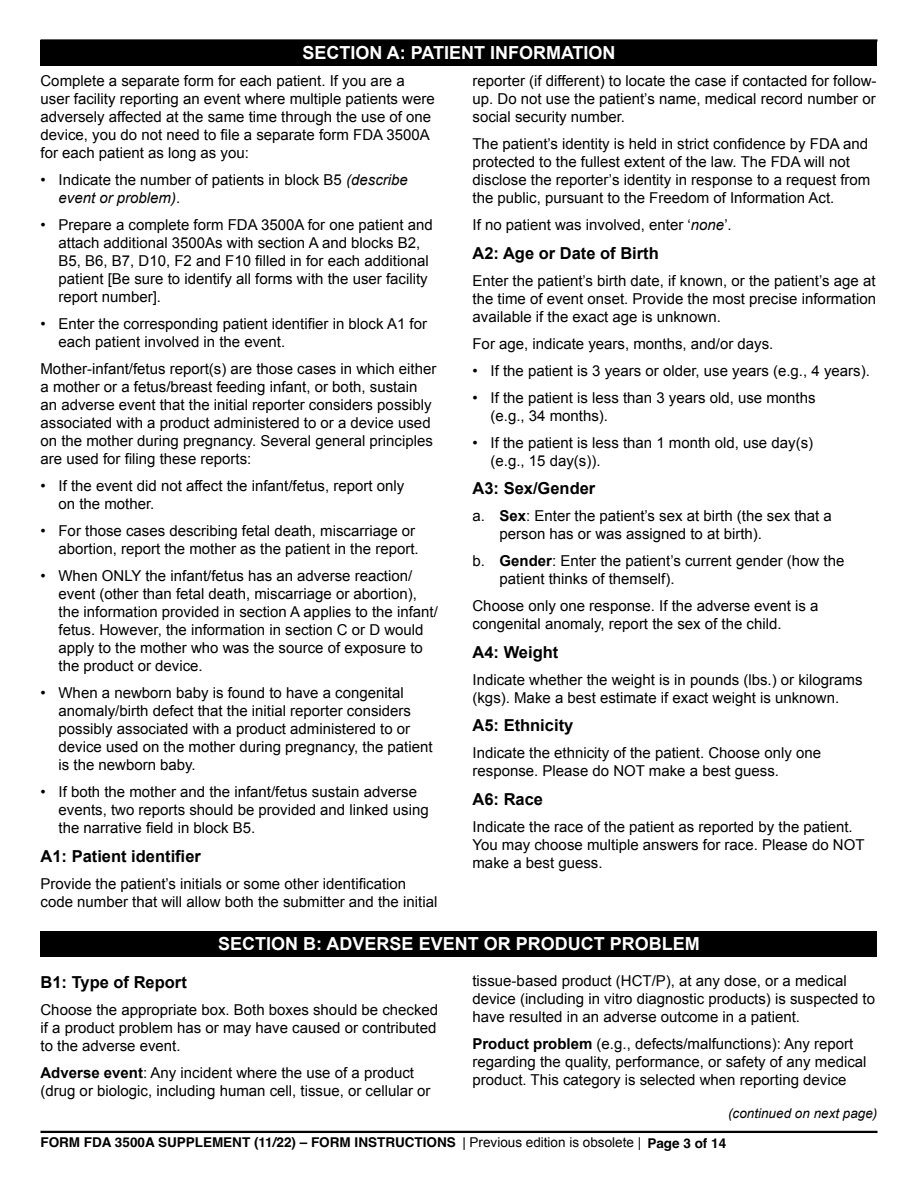
<style>
.page{position:relative;width:918px;height:1188px;background:#fff}
.page>*{position:absolute;margin:0;border:0;box-sizing:border-box;transform-origin:0 0}
.t1{font:700 18px "Arial";color:#fff}
.t2{font:700 16.5px "Arial";color:#000}
.t3{font:15px/18px "Arial";color:#000}
.t4{font:700 13.5px "Helvetica";color:#000}
.t5{font:13.5px "Arial";color:#000}
.t6{font:italic 13.5px "Arial";color:#000}
.s1{font-style:italic}
.s2{font-weight:700}
</style>
<div class="page">
<hr style="left:40px;top:39px;width:838px;height:3px;background:#000">
<hr style="left:40px;top:1131px;width:838px;height:2px;background:#000">
<div style="left:40px;top:40px;width:838px;height:26px;background:#000"></div>
<div style="left:40px;top:931px;width:838px;height:26px;background:#000"></div>
<h2 class="t1" style="left:302px;top:41px;width:315px">SECTION A: PATIENT INFORMATION</h2>
<p class="t3" style="left:40px;top:72px;width:396px">Complete a separate form for each patient. If you are a user facility reporting an event where multiple patients were adversely affected at the same time through the use of one device, you do not need to file a separate form FDA 3500A for each patient as long as you:</p>
<p class="t3" style="left:59px;top:171px;width:351px;text-indent:-18px">• Indicate the number of patients in block B5 <span class="s1">(describe event or problem)</span>.</p>
<p class="t3" style="left:58px;top:216px;width:376px;text-indent:-18px">• Prepare a complete form FDA 3500A for one patient and attach additional 3500As with section A and blocks B2, B5, B6, B7, D10, F2 and F10 filled in for each additional patient [Be sure to identify all forms with the user facility report number].</p>
<p class="t3" style="left:58px;top:315px;width:370px;text-indent:-18px">• Enter the corresponding patient identifier in block A1 for each patient involved in the event.</p>
<p class="t3" style="left:40px;top:360px;width:397px">Mother-infant/fetus report(s) are those cases in which either a mother or a fetus/breast feeding infant, or both, sustain an adverse event that the initial reporter considers possibly associated with a product administered to or a device used on the mother during pregnancy. Several general principles are used for filing these reports:</p>
<p class="t3" style="left:58px;top:477px;width:347px;text-indent:-18px">• If the event did not affect the infant/fetus, report only on the mother.</p>
<p class="t3" style="left:40px;top:522px;width:380px;text-align:right">• For those cases describing fetal death, miscarriage or abortion, report the mother as the patient in the report.</p>
<p class="t3" style="left:58px;top:567px;width:381px;text-indent:-18px">• When ONLY the infant/fetus has an adverse reaction/ event (other than fetal death, miscarriage or abortion), the information provided in section A applies to the infant/ fetus. However, the information in section C or D would apply to the mother who was the source of exposure to the product or device.</p>
<p class="t3" style="left:58px;top:684px;width:376px;text-indent:-18px">• When a newborn baby is found to have a congenital anomaly/birth defect that the initial reporter considers possibly associated with a product administered to or device used on the mother during pregnancy, the patient is the newborn baby.</p>
<p class="t3" style="left:58px;top:783px;width:372px;text-indent:-18px">• If both the mother and the infant/fetus sustain adverse events, two reports should be provided and linked using the narrative field in block B5.</p>
<h3 class="t2" style="left:40px;top:845px;width:162px">A1: Patient identifier</h3>
<p class="t3" style="left:40px;top:875px;width:398px">Provide the patient’s initials or some other identification code number that will allow both the submitter and the initial</p>
<p class="t3" style="left:472px;top:72px;width:406px;text-align:justify">reporter (if different) to locate the case if contacted for follow&shy;up. Do not use the patient’s name, medical record number or social security number.</p>
<p class="t3" style="left:472px;top:135px;width:399px">The patient’s identity is held in strict confidence by FDA and protected to the fullest extent of the law. The FDA will not disclose the reporter’s identity in response to a request from the public, pursuant to the Freedom of Information Act.</p>
<p class="t3" style="left:472px;top:216px;width:261px">If no patient was involved, enter ‘<span class="s1">none</span>’.</p>
<h3 class="t2" style="left:472px;top:242px;width:188px">A2: Age or Date of Birth</h3>
<p class="t3" style="left:472px;top:272px;width:405px;text-align:justify">Enter the patient’s birth date, if known, or the patient’s age at the time of event onset. Provide the most precise information available if the exact age is unknown.</p>
<p class="t3" style="left:472px;top:335px;width:302px">For age, indicate years, months, and/or days.</p>
<p class="t3" style="left:472px;top:362px;width:399px">• If the patient is 3 years or older, use years (e.g., 4 years).</p>
<p class="t3" style="left:490px;top:389px;width:327px;text-indent:-18px">• If the patient is less than 3 years old, use months (e.g., 34 months).</p>
<p class="t3" style="left:490px;top:434px;width:324px;text-indent:-18px">• If the patient is less than 1 month old, use day(s) (e.g., 15 day(s)).</p>
<h3 class="t2" style="left:472px;top:478px;width:124px">A3: Sex/Gender</h3>
<p class="t3" style="left:500px;top:507px;width:334px;text-indent:-27px">a. <span class="s2">Sex</span>: Enter the patient’s sex at birth (the sex that a person has or was assigned to at birth).</p>
<p class="t3" style="left:500px;top:552px;width:346px;text-indent:-27px">b. <span class="s2">Gender</span>: Enter the patient’s current gender (how the patient thinks of themself).</p>
<p class="t3" style="left:472px;top:597px;width:348px">Choose only one response. If the adverse event is a congenital anomaly, report the sex of the child.</p>
<h3 class="t2" style="left:472px;top:641px;width:87px">A4: Weight</h3>
<p class="t3" style="left:472px;top:671px;width:392px">Indicate whether the weight is in pounds (lbs.) or kilograms (kgs). Make a best estimate if exact weight is unknown.</p>
<h3 class="t2" style="left:472px;top:715px;width:102px">A5: Ethnicity</h3>
<p class="t3" style="left:472px;top:744px;width:350px">Indicate the ethnicity of the patient. Choose only one response. Please do NOT make a best guess.</p>
<h3 class="t2" style="left:472px;top:788px;width:72px">A6: Race</h3>
<p class="t3" style="left:472px;top:818px;width:394px">Indicate the race of the patient as reported by the patient.<br>You may choose multiple answers for race. Please do NOT make a best guess.</p>
<h2 class="t1" style="left:218px;top:932px;width:483px">SECTION B: ADVERSE EVENT OR PRODUCT PROBLEM</h2>
<h3 class="t2" style="left:40px;top:971px;width:148px">B1: Type of Report</h3>
<p class="t3" style="left:40px;top:1001px;width:399px;text-align:justify">Choose the appropriate box. Both boxes should be checked if a product problem has or may have caused or contributed to the adverse event.</p>
<h4 class="t3" style="left:40px;top:1064px;width:375px"><span class="s2">Adverse event</span>: Any incident where the use of a product</h4>
<p class="t3" style="left:40px;top:1082px;width:392px">(drug or biologic, including human cell, tissue, or cellular or</p>
<p class="t3" style="left:472px;top:972px;width:404px">tissue-based product (HCT/P), at any dose, or a medical device (including in vitro diagnostic products) is suspected to have resulted in an adverse outcome in a patient.</p>
<h4 class="t3" style="left:472px;top:1035px;width:382px"><span class="s2">Product problem</span> (e.g., defects/malfunctions): Any report</h4>
<p class="t3" style="left:472px;top:1053px;width:396px">regarding the quality, performance, or safety of any medical product. This category is selected when reporting device</p>
<p class="t6" style="left:728px;top:1104px;width:151px">(continued on next page)</p>
<p class="t4" style="left:40px;top:1134px;width:417px">FORM FDA 3500A SUPPLEMENT (11/22) – FORM INSTRUCTIONS</p>
<p class="t4" style="left:647px;top:1135px;width:80px">Page 3 of 14</p>
<p class="t5" style="left:462px;top:1134px;width:180px">| Previous edition is obsolete |</p>
</div>
